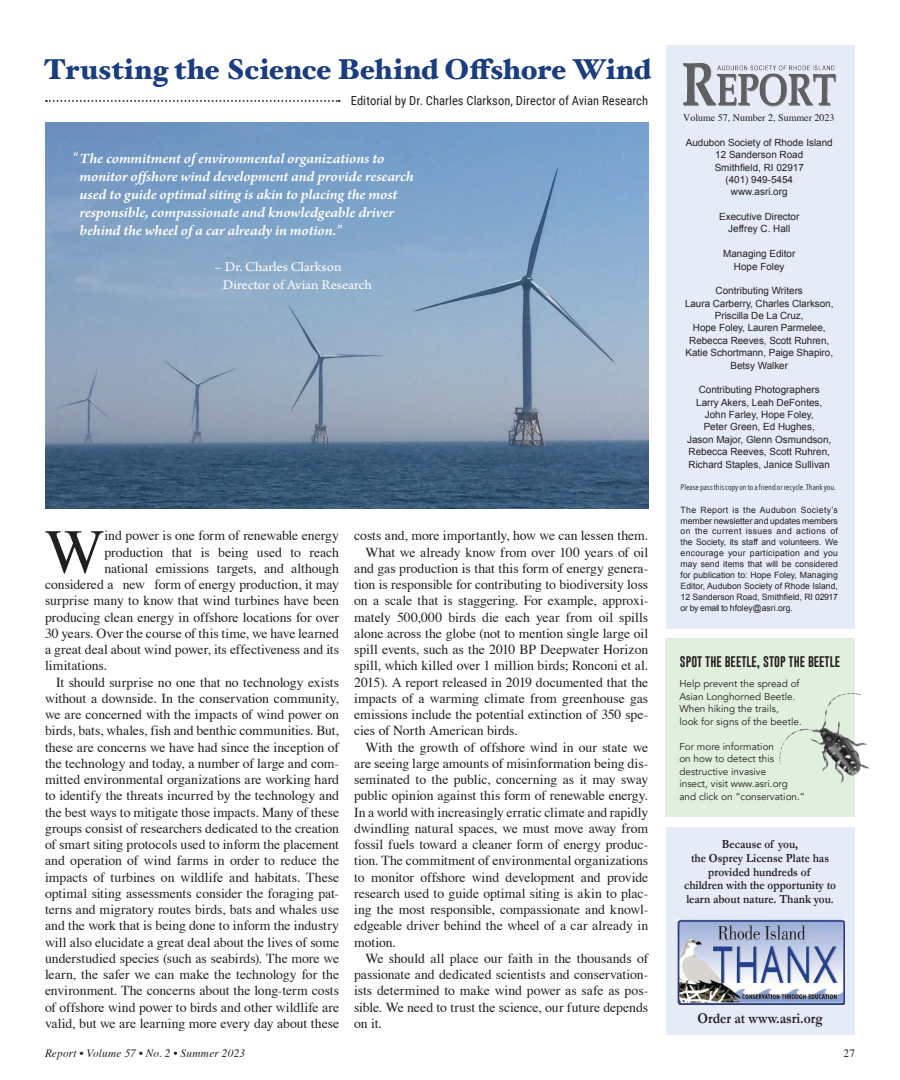
<style>
.page{position:relative;width:900px;height:1080px;background:#fff}
.page>*{position:absolute;margin:0;border:0;box-sizing:border-box;transform-origin:0 0}
.Body_text{font:62.88px "Times";color:#231f20}
.t1{font:900 28.75px "Hoefler Text";color:#193d7e}
.Body_text-2{font:italic 600 15px/18px "Arno Pro";letter-spacing:-.01em;color:#fff}
.Body_text-3{font:700 15px "Garamond";color:#231f20;scale:.9 1}
.Body_text-4{font:13.88px "Arno Pro";letter-spacing:-.01em;color:#fff;scale:1.08 1}
.Body_text-5{font:13.75px/16.2px "Times";letter-spacing:-.005em;color:#231f20;text-align:justify}
.Body_text-6{font:700 12.5px/13.8px "Garamond";color:#231f20;text-align:center;scale:.9 1}
.names2012{font:12.5px "Roboto Condensed";letter-spacing:.005em;color:#231f20}
.t2{font:italic 11.25px "Times";letter-spacing:.02em;color:#231f20}
.Body_text-7{font:11.25px "Gobold";color:#231f20}
.t3{font:11.25px "Times";color:#231f20}
.Body_text-8{font:10px/12.5px "Avenir";color:#231f20}
.t4{font:10px "Times";color:#231f20}
.t5{font:9.88px/12.4px "Arial";color:#231f20;text-align:center}
.t6{font:8.62px/11px "Arial";color:#231f20;text-align:justify}
.captions_2023{font:8.12px "Avenir Next Condensed";letter-spacing:-.005em;color:#231f20}
</style>
<div class="page">
<div style="left:666px;top:45px;width:189px;height:584px;background:#e5ebf7"></div>
<img style="left:683px;top:64px;width:154px;height:43px">
<div style="left:666px;top:827px;width:189px;height:208px;background:#e5ebf7"></div>
<img style="left:678px;top:919px;width:166px;height:85px">
<div style="left:665px;top:638px;width:190px;height:179px;background:#e1f0de"></div>
<img style="left:785px;top:693px;width:68px;height:48px">
<svg style="left:46px;top:100px;width:294px;height:2px"></svg>
<img style="left:45px;top:122px;width:603px;height:387px">
<p class="t1" style="left:44px;top:52px;width:609px">Trusting the Science Behind Offshore Wind</p>
<p class="names2012" style="left:351px;top:92px;width:299px">Editorial by Dr. Charles Clarkson, Director of Avian Research</p>
<p class="Body_text-2" style="left:80px;top:151px;width:336px;text-indent:-7px">“The commitment of environmental organizations to monitor offshore wind development and provide research used to guide optimal siting is akin to placing the most responsible, compassionate and knowledgeable driver behind the wheel of a car already in motion.”</p>
<p class="Body_text-4" style="left:215px;top:259px;width:119px">– Dr. Charles Clarkson</p>
<p class="Body_text-4" style="left:223px;top:277px;width:140px">Director of Avian Research</p>
<p class="Body_text" style="left:45px;top:514px;width:61px">W</p>
<p class="Body_text-5" style="left:104px;top:527px;width:236px">ind power is one form of renewable energy</p>
<p class="Body_text-5" style="left:104px;top:544px;width:236px">production that is being used to reach</p>
<p class="Body_text-5" style="left:104px;top:560px;width:236px">national emissions targets, and although</p>
<p class="Body_text-5" style="left:45px;top:576px;width:296px">considered a “new” form of energy production, it may</p>
<p class="Body_text-5" style="left:45px;top:592px;width:296px">surprise many to know that wind turbines have been</p>
<p class="Body_text-5" style="left:45px;top:609px;width:296px">producing clean energy in offshore locations for over</p>
<p class="Body_text-5" style="left:45px;top:625px;width:296px">30 years. Over the course of this time, we have learned</p>
<p class="Body_text-5" style="left:45px;top:641px;width:296px">a great deal about wind power, its effectiveness and its</p>
<p class="Body_text-5" style="left:45px;top:657px;width:64px">limitations.</p>
<p class="Body_text-5" style="left:45px;top:674px;width:296px;text-indent:11px">It should surprise no one that no technology exists without a downside. In the conservation community, we are concerned with the impacts of wind power on birds, bats, whales, fish and benthic communities. But, these are concerns we have had since the inception of the technology and today, a number of large and com&shy;mitted environmental organizations are working hard to identify the threats incurred by the technology and the best ways to mitigate those impacts. Many of these groups consist of researchers dedicated to the creation of smart siting protocols used to inform the placement and operation of wind farms in order to reduce the impacts of turbines on wildlife and habitats. These optimal siting assessments consider the foraging pat&shy;terns and migratory routes birds, bats and whales use and the work that is being done to inform the industry will also elucidate a great deal about the lives of some understudied species (such as seabirds). The more we learn, the safer we can make the technology for the environment. The concerns about the long-term costs of offshore wind power to birds and other wildlife are valid, but we are learning more every day about these</p>
<p class="Body_text-5" style="left:354px;top:527px;width:296px">costs and, more importantly, how we can lessen them.</p>
<p class="Body_text-5" style="left:354px;top:544px;width:296px;text-indent:11px">What we already know from over 100 years of oil and gas production is that this form of energy genera&shy;tion is responsible for contributing to biodiversity loss on a scale that is staggering. For example, approxi&shy;mately 500,000 birds die each year from oil spills alone across the globe (not to mention single large oil spill events, such as the 2010 BP Deepwater Horizon spill, which killed over 1 million birds; Ronconi et al.<br>2015). A report released in 2019 documented that the impacts of a warming climate from greenhouse gas emissions include the potential extinction of 350 spe&shy;cies of North American birds.</p>
<p class="Body_text-5" style="left:354px;top:739px;width:296px;text-indent:11px">With the growth of offshore wind in our state we are seeing large amounts of misinformation being dis&shy;seminated to the public, concerning as it may sway public opinion against this form of renewable energy.<br>In a world with increasingly erratic climate and rapidly dwindling natural spaces, we must move away from fossil fuels toward a cleaner form of energy produc&shy;tion. The commitment of environmental organizations to monitor offshore wind development and provide research used to guide optimal siting is akin to plac&shy;ing the most responsible, compassionate and knowl&shy;edgeable driver behind the wheel of a car already in motion.</p>
<p class="Body_text-5" style="left:354px;top:950px;width:296px;text-indent:11px">We should all place our faith in the thousands of passionate and dedicated scientists and conservation&shy;ists determined to make wind power as safe as pos&shy;sible. We need to trust the science, our future depends on it.</p>
<p class="t4" style="left:683px;top:112px;width:153px">Volume 57, Number 2, Summer 2023</p>
<p class="t5" style="left:686px;top:136px;width:148px">Audubon Society of Rhode Island<br>12 Sanderson Road</p>
<p class="t5" style="left:715px;top:161px;width:91px">Smithfield, RI 02917</p>
<p class="t5" style="left:725px;top:173px;width:69px">(401) 949-5454</p>
<p class="t5" style="left:731px;top:186px;width:58px">www.asri.org</p>
<p class="t5" style="left:719px;top:210px;width:82px">Executive Director</p>
<p class="t5" style="left:728px;top:223px;width:63px">Jeffrey C. Hall</p>
<p class="t5" style="left:723px;top:248px;width:74px">Managing Editor</p>
<p class="t5" style="left:734px;top:260px;width:52px">Hope Foley</p>
<p class="t5" style="left:716px;top:285px;width:89px">Contributing Writers</p>
<p class="t5" style="left:685px;top:297px;width:150px">Laura Carberry, Charles Clarkson,<br>Priscilla De La Cruz,<br>Hope Foley, Lauren Parmelee,<br>Rebecca Reeves, Scott Ruhren,<br>Katie Schortmann, Paige Shapiro,<br>Betsy Walker</p>
<p class="t5" style="left:696px;top:384px;width:128px;text-align:left">Contributing Photographers<br>Larry Akers, Leah DeFontes,</p>
<p class="t5" style="left:687px;top:409px;width:146px">John Farley, Hope Foley,<br>Peter Green, Ed Hughes,<br>Jason Major, Glenn Osmundson,<br>Rebecca Reeves, Scott Ruhren,<br>Richard Staples, Janice Sullivan</p>
<p class="captions_2023" style="left:681px;top:480px;width:157px">Please pass this copy on to a friend or recycle. Thank you.</p>
<p class="t6" style="left:681px;top:504px;width:159px">The Report is the Audubon Society’s member newsletter and updates members on the current issues and actions of the Society, its staff and volunteers. We encourage your participation and you may send items that will be considered for publication to: Hope Foley, Managing Editor, Audubon Society of Rhode Island, 12 Sanderson Road, Smithfield, RI 02917 or by email to hfoley@asri.org.</p>
<p class="Body_text-7" style="left:680px;top:654px;width:162px">SPOT THE BEETLE, STOP THE BEETLE</p>
<p class="Body_text-8" style="left:679px;top:678px;width:122px">Help prevent the spread of<br>Asian Longhorned Beetle.</p>
<p class="Body_text-8" style="left:679px;top:703px;width:124px">When hiking the trails,<br>look for signs of the beetle.</p>
<p class="Body_text-8" style="left:679px;top:740px;width:96px">For more information on how to detect this</p>
<p class="Body_text-8" style="left:679px;top:765px;width:88px">destructive invasive</p>
<p class="Body_text-8" style="left:679px;top:778px;width:127px">insect, visit www.asri.org and click on “conservation.”</p>
<p class="Body_text-6" style="left:722px;top:837px;width:86px">Because of you,</p>
<p class="Body_text-6" style="left:691px;top:851px;width:155px">the Osprey License Plate has provided hundreds of</p>
<p class="Body_text-6" style="left:684px;top:878px;width:170px;text-align:left">children with the opportunity to learn about nature. Thank you.</p>
<p class="Body_text-3" style="left:697px;top:1009px;width:141px">Order at www.asri.org</p>
<p class="t2" style="left:45px;top:1043px;width:202px">Report • Volume 57 • No. 2 • Summer 2023</p>
<p class="t3" style="left:844px;top:1047px;width:13px">27</p>
</div>
